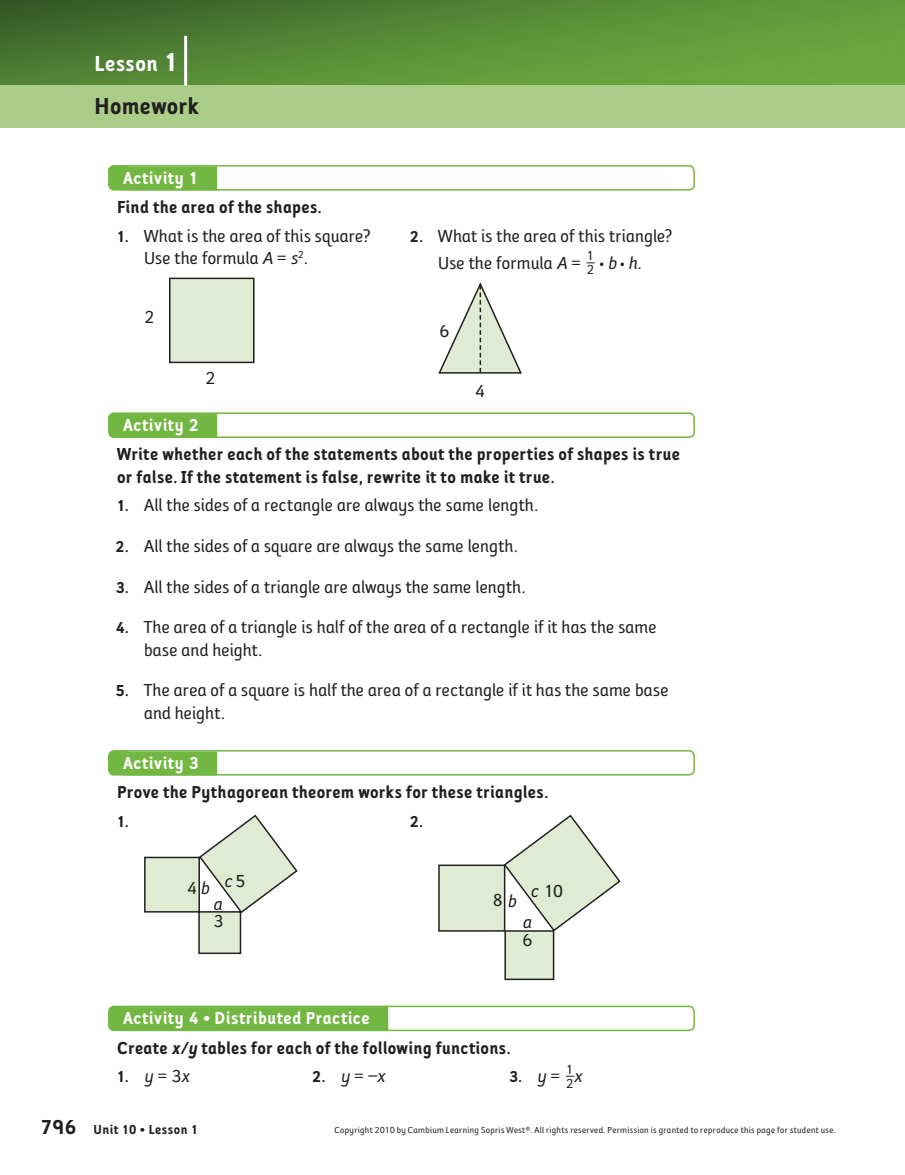
<style>
.page{position:relative;width:905px;height:1175px;background:#fff}
.page>*{position:absolute;margin:0;border:0;box-sizing:border-box;transform-origin:0 0}
.Topic_Head{font:24px "SW Folder Bold";letter-spacing:-.015em;color:#231f20}
.Runninghead{font:22.5px "SW Folder Bold";color:#fff}
.NL{font:18px/22.5px "SW Folder Regular";letter-spacing:-.015em;color:#231f20}
.Direction_Homework{font:18px/22.5px "SW Folder Bold";letter-spacing:-.015em;color:#231f20}
.t1{font:18px "SW Folder Bold";color:#fff}
.NL-2{font:18px/17.4px "SW Folder Italic";color:#231f20}
.NL-3{font:16.5px "SW Folder Bold";color:#231f20}
.Runningfoot_Verso{font:13.5px "SW Folder Bold";letter-spacing:.01em;color:#231f20}
.t2{font:13.5px/13.8px "SW Folder Regular";color:#231f20}
.Copyright_Text{font:9px "SW Folder Regular";letter-spacing:.01em;color:#231f20}
.s1{font-size:27px}
.s2{font-family:"SW Folder Italic"}
.s3{font-family:"SW Folder Regular"}
.s4{font-style:italic}
.s5{font-size:21px}
</style>
<div class="page">
<img style="left:0;top:0;width:904px;height:85px">
<div style="left:0;top:85px;width:904px;height:43px;background:#aace88"></div>
<hr style="left:184px;top:36px;width:3px;height:49px;background:#fff">
<img style="left:904px;top:0;width:1px;height:128px">
<div style="left:123px;top:166px;width:94px;height:24px;background:#73b743"></div>
<div style="left:108px;top:165px;width:587px;height:25px;border:2px solid #73b743;border-radius:5px"></div>
<div style="left:170px;top:278px;width:84px;height:84px;background:#dfecd3"></div>
<div style="left:169px;top:278px;width:85px;height:85px;border:2px solid #231f20"></div>
<svg style="left:600px;top:262px;width:3px;height:4px"></svg>
<svg style="left:620px;top:262px;width:4px;height:4px"></svg>
<svg style="left:438px;top:282px;width:84px;height:92px"></svg>
<div style="left:123px;top:414px;width:94px;height:24px;background:#73b743"></div>
<div style="left:108px;top:412px;width:587px;height:26px;border:2px solid #73b743;border-radius:5px"></div>
<div style="left:123px;top:751px;width:94px;height:24px;background:#73b743"></div>
<div style="left:108px;top:750px;width:587px;height:25px;border:2px solid #73b743;border-radius:5px"></div>
<div style="left:123px;top:1007px;width:265px;height:24px;background:#73b743"></div>
<div style="left:108px;top:1005px;width:587px;height:26px;border:2px solid #73b743;border-radius:5px"></div>
<div style="left:199px;top:911px;width:41px;height:42px;background:#dfecd3"></div>
<div style="left:198px;top:911px;width:43px;height:43px;border:2px solid #231f20"></div>
<div style="left:145px;top:857px;width:54px;height:54px;background:#dfecd3"></div>
<div style="left:144px;top:856px;width:56px;height:56px;border:2px solid #231f20"></div>
<svg style="left:198px;top:814px;width:100px;height:100px"></svg>
<div style="left:505px;top:931px;width:48px;height:48px;background:#dfecd3"></div>
<div style="left:504px;top:930px;width:50px;height:50px;border:2px solid #231f20"></div>
<div style="left:439px;top:865px;width:65px;height:66px;background:#dfecd3"></div>
<div style="left:438px;top:864px;width:67px;height:67px;border:2px solid #231f20"></div>
<svg style="left:502px;top:814px;width:119px;height:118px"></svg>
<p class="Runninghead" style="left:94px;top:50px;width:86px">Lesson <span class="s1">1</span></p>
<p class="Topic_Head" style="left:94px;top:93px;width:107px">Homework</p>
<p class="t1" style="left:123px;top:167px;width:78px">Activity 1</p>
<p class="Direction_Homework" style="left:117px;top:196px;width:206px">Find the area of the shapes.</p>
<p class="NL-3" style="left:116px;top:227px;width:14px">1.</p>
<p class="NL" style="left:144px;top:225px;width:228px">What is the area of this square?</p>
<p class="NL" style="left:144px;top:247px;width:166px">Use the formula <span class="s2">A</span> = <span class="s2">s</span><sup>2</sup>.</p>
<p class="NL" style="left:144px;top:306px;width:12px">2</p>
<p class="NL" style="left:205px;top:367px;width:12px">2</p>
<p class="NL-3" style="left:409px;top:227px;width:15px">2.</p>
<p class="NL" style="left:438px;top:225px;width:236px">What is the area of this triangle?</p>
<p class="NL" style="left:438px;top:252px;width:145px">Use the formula <span class="s2">A</span> =</p>
<p class="t2" style="left:586px;top:249px;width:9px">1<br>2</p>
<p class="NL" style="left:600px;top:252px;width:44px">·<span class="s2">b</span>·<span class="s2">h</span>.</p>
<p class="NL" style="left:439px;top:320px;width:12px">6</p>
<p class="NL" style="left:475px;top:380px;width:12px">4</p>
<p class="t1" style="left:123px;top:415px;width:78px">Activity 2</p>
<p class="Direction_Homework" style="left:117px;top:443px;width:565px">Write whether each of the statements about the properties of shapes is true or false. If the statement is false, rewrite it to make it true.</p>
<p class="NL-3" style="left:116px;top:496px;width:14px">1.</p>
<p class="NL" style="left:144px;top:494px;width:396px">All the sides of a rectangle are always the same length.</p>
<p class="NL-3" style="left:115px;top:537px;width:15px">2.</p>
<p class="NL" style="left:144px;top:535px;width:375px">All the sides of a square are always the same length.</p>
<p class="NL-3" style="left:115px;top:577px;width:15px">3.</p>
<p class="NL" style="left:144px;top:575px;width:383px">All the sides of a triangle are always the same length.</p>
<p class="NL-3" style="left:115px;top:618px;width:15px">4.</p>
<p class="NL" style="left:144px;top:616px;width:514px">The area of a triangle is half of the area of a rectangle if it has the same base and height.</p>
<p class="NL-3" style="left:116px;top:681px;width:15px">5.</p>
<p class="NL" style="left:144px;top:679px;width:526px">The area of a square is half the area of a rectangle if it has the same base and height.</p>
<p class="t1" style="left:123px;top:752px;width:78px">Activity 3</p>
<p class="Direction_Homework" style="left:117px;top:781px;width:433px">Prove the Pythagorean theorem works for these triangles.</p>
<p class="NL-3" style="left:116px;top:811px;width:14px">1.</p>
<p class="NL-3" style="left:409px;top:811px;width:15px">2.</p>
<p class="NL" style="left:187px;top:876px;width:24px">4<span class="s2">b</span></p>
<p class="NL-2" style="left:224px;top:872px;width:23px">c<span class="s3">5</span></p>
<p class="NL-2" style="left:213px;top:895px;width:12px">a<br><span class="s3">3</span></p>
<p class="NL" style="left:492px;top:889px;width:25px">8<span class="s2">b</span></p>
<p class="NL" style="left:530px;top:880px;width:34px"><span class="s2">c</span> 10</p>
<p class="NL-2" style="left:522px;top:913px;width:12px;line-height:17.9px">a<br><span class="s3">6</span></p>
<p class="t1" style="left:123px;top:1008px;width:248px">Activity 4 • Distributed Practice</p>
<p class="Direction_Homework" style="left:117px;top:1036px;width:395px">Create <span class="s4">x</span>/<span class="s4">y</span> tables for each of the following functions.</p>
<p class="NL-3" style="left:116px;top:1067px;width:14px">1.</p>
<p class="NL-2" style="left:144px;top:1067px;width:47px">y <span class="s3">= 3</span>x</p>
<p class="NL-3" style="left:312px;top:1067px;width:15px">2.</p>
<p class="NL-2" style="left:340px;top:1067px;width:46px">y <span class="s3">= −</span>x</p>
<p class="NL-3" style="left:508px;top:1067px;width:15px">3.</p>
<p class="NL-2" style="left:537px;top:1067px;width:25px">y <span class="s3">=</span></p>
<p class="t2" style="left:566px;top:1062px;width:18px">1<br>2<sup>x</sup></p>
<p class="Runningfoot_Verso" style="left:40px;top:1122px;width:160px"><span class="s5">796</span> Unit 10 • Lesson 1</p>
<p class="Copyright_Text" style="left:334px;top:1125px;width:503px">Copyright 2010 by Cambium Learning Sopris West®. All rights reserved. Permission is granted to reproduce this page for student use.</p>
</div>
